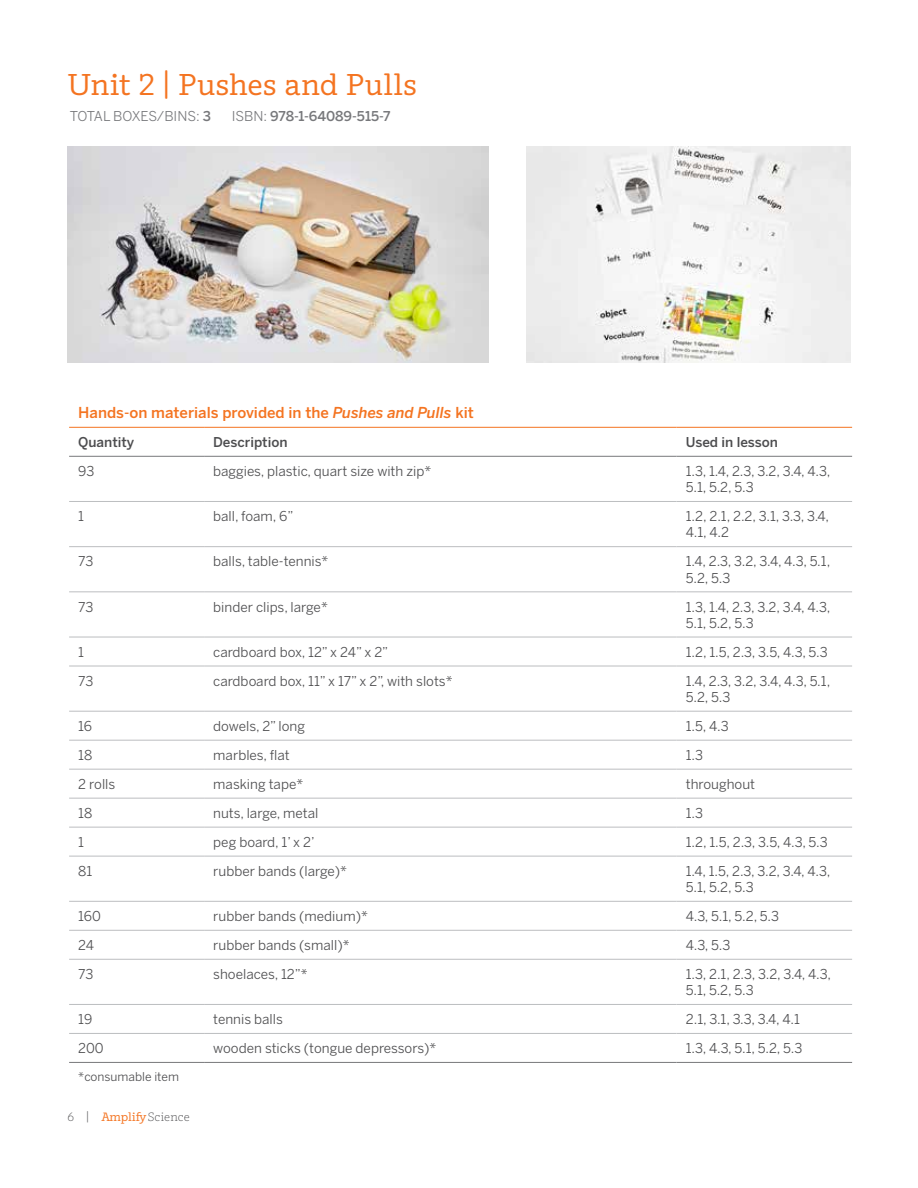
<style>
.page{position:relative;width:918px;height:1188px;background:#fff}
.page>*{position:absolute;margin:0;border:0;box-sizing:border-box;transform-origin:0 0}
.t1{font:30px "Amplify";letter-spacing:.005em;color:#f47421}
.t2{font:500 15px "Benton Sans";color:#f47421}
.t3{font:13.5px/16.2px "Benton Sans";color:#4d4d4f}
.t4{font:500 13.5px "Benton Sans";color:#4d4d4f}
.t5{font:500 13.5px "Benton Sans";color:#77787b}
.t6{font:13.5px "Benton Sans";letter-spacing:-.005em;color:#77787b}
.t7{font:12px "Benton Sans";color:#4d4d4f}
.t8{font:300 12px "Amplify";letter-spacing:.015em;color:#4d4d4f}
.s1{font-weight:500}
.s2{font-weight:400}
.s3{font-style:italic}
.s4{color:#f47421}
</style>
<div class="page">
<hr style="left:69px;top:592px;width:135px;height:1px;background:#bcbec0">
<hr style="left:204px;top:592px;width:473px;height:1px;background:#bcbec0">
<hr style="left:677px;top:592px;width:175px;height:1px;background:#bcbec0">
<hr style="left:69px;top:637px;width:135px;height:1px;background:#bcbec0">
<hr style="left:204px;top:637px;width:473px;height:1px;background:#bcbec0">
<hr style="left:677px;top:637px;width:175px;height:1px;background:#bcbec0">
<hr style="left:69px;top:666px;width:135px;height:1px;background:#bcbec0">
<hr style="left:204px;top:666px;width:473px;height:1px;background:#bcbec0">
<hr style="left:677px;top:666px;width:175px;height:1px;background:#bcbec0">
<hr style="left:69px;top:711px;width:135px;height:1px;background:#bcbec0">
<hr style="left:204px;top:711px;width:473px;height:1px;background:#bcbec0">
<hr style="left:677px;top:711px;width:175px;height:1px;background:#bcbec0">
<hr style="left:69px;top:740px;width:135px;height:1px;background:#bcbec0">
<hr style="left:204px;top:740px;width:473px;height:1px;background:#bcbec0">
<hr style="left:677px;top:740px;width:175px;height:1px;background:#bcbec0">
<hr style="left:69px;top:769px;width:135px;height:1px;background:#bcbec0">
<hr style="left:204px;top:769px;width:473px;height:1px;background:#bcbec0">
<hr style="left:677px;top:769px;width:175px;height:1px;background:#bcbec0">
<hr style="left:69px;top:798px;width:135px;height:1px;background:#bcbec0">
<hr style="left:204px;top:798px;width:473px;height:1px;background:#bcbec0">
<hr style="left:677px;top:798px;width:175px;height:1px;background:#bcbec0">
<hr style="left:69px;top:827px;width:135px;height:1px;background:#bcbec0">
<hr style="left:204px;top:827px;width:473px;height:1px;background:#bcbec0">
<hr style="left:677px;top:827px;width:175px;height:1px;background:#bcbec0">
<hr style="left:69px;top:856px;width:135px;height:1px;background:#bcbec0">
<hr style="left:204px;top:856px;width:473px;height:1px;background:#bcbec0">
<hr style="left:677px;top:856px;width:175px;height:1px;background:#bcbec0">
<hr style="left:69px;top:901px;width:135px;height:1px;background:#bcbec0">
<hr style="left:204px;top:901px;width:473px;height:1px;background:#bcbec0">
<hr style="left:677px;top:901px;width:175px;height:1px;background:#bcbec0">
<hr style="left:69px;top:930px;width:135px;height:1px;background:#bcbec0">
<hr style="left:204px;top:930px;width:473px;height:1px;background:#bcbec0">
<hr style="left:677px;top:930px;width:175px;height:1px;background:#bcbec0">
<hr style="left:69px;top:959px;width:135px;height:1px;background:#bcbec0">
<hr style="left:204px;top:959px;width:473px;height:1px;background:#bcbec0">
<hr style="left:677px;top:959px;width:175px;height:1px;background:#bcbec0">
<hr style="left:69px;top:1004px;width:135px;height:1px;background:#bcbec0">
<hr style="left:204px;top:1004px;width:473px;height:1px;background:#bcbec0">
<hr style="left:677px;top:1004px;width:175px;height:1px;background:#bcbec0">
<hr style="left:69px;top:1033px;width:135px;height:1px;background:#bcbec0">
<hr style="left:204px;top:1033px;width:473px;height:1px;background:#bcbec0">
<hr style="left:677px;top:1033px;width:175px;height:1px;background:#bcbec0">
<hr style="left:69px;top:456px;width:135px;height:1px;background:#77787b">
<hr style="left:204px;top:456px;width:473px;height:1px;background:#77787b">
<hr style="left:677px;top:456px;width:175px;height:1px;background:#77787b">
<hr style="left:69px;top:427px;width:135px;height:1px;background:#f47421">
<hr style="left:204px;top:427px;width:473px;height:1px;background:#f47421">
<hr style="left:677px;top:427px;width:175px;height:1px;background:#f47421">
<hr style="left:69px;top:501px;width:135px;height:1px;background:#bcbec0">
<hr style="left:204px;top:501px;width:473px;height:1px;background:#bcbec0">
<hr style="left:677px;top:501px;width:175px;height:1px;background:#bcbec0">
<hr style="left:69px;top:546px;width:135px;height:1px;background:#bcbec0">
<hr style="left:204px;top:546px;width:473px;height:1px;background:#bcbec0">
<hr style="left:677px;top:546px;width:175px;height:1px;background:#bcbec0">
<hr style="left:69px;top:1062px;width:135px;height:1px;background:#77787b">
<hr style="left:204px;top:1062px;width:473px;height:1px;background:#77787b">
<hr style="left:677px;top:1062px;width:175px;height:1px;background:#77787b">
<img style="left:68px;top:146px;width:421px;height:216px">
<img style="left:527px;top:146px;width:324px;height:216px">
<h1 class="t1" style="left:68px;top:65px;width:351px">Unit 2 | Pushes and Pulls</h1>
<p class="t6" style="left:70px;top:108px;width:143px">TOTAL BOXES/BINS: <span class="s1">3</span></p>
<p class="t5" style="left:232px;top:107px;width:160px"><span class="s2">ISBN:</span> 978-1-64089-515-7</p>
<p class="t2" style="left:78px;top:403px;width:397px">Hands-on materials provided in the <span class="s3">Pushes and Pulls</span> kit</p>
<p class="t4" style="left:78px;top:434px;width:57px">Quantity</p>
<p class="t4" style="left:213px;top:434px;width:76px">Description</p>
<p class="t4" style="left:686px;top:434px;width:94px">Used in lesson</p>
<p class="t3" style="left:78px;top:463px;width:18px">93</p>
<p class="t3" style="left:213px;top:463px;width:220px">baggies, plastic, quart size with zip*</p>
<p class="t3" style="left:686px;top:463px;width:146px">1.3, 1.4, 2.3, 3.2, 3.4, 4.3,<br>5.1, 5.2, 5.3</p>
<p class="t3" style="left:78px;top:508px;width:7px">1</p>
<p class="t3" style="left:213px;top:508px;width:82px">ball, foam, 6”</p>
<p class="t3" style="left:686px;top:508px;width:145px">1.2, 2.1, 2.2, 3.1, 3.3, 3.4,<br>4.1, 4.2</p>
<p class="t3" style="left:78px;top:553px;width:17px">73</p>
<p class="t3" style="left:213px;top:553px;width:117px">balls, table-tennis*</p>
<p class="t3" style="left:686px;top:553px;width:146px">1.4, 2.3, 3.2, 3.4, 4.3, 5.1,<br>5.2, 5.3</p>
<p class="t3" style="left:78px;top:599px;width:17px">73</p>
<p class="t3" style="left:213px;top:599px;width:116px">binder clips, large*</p>
<p class="t3" style="left:686px;top:599px;width:146px">1.3, 1.4, 2.3, 3.2, 3.4, 4.3,<br>5.1, 5.2, 5.3</p>
<p class="t3" style="left:78px;top:644px;width:7px">1</p>
<p class="t3" style="left:213px;top:644px;width:177px">cardboard box, 12” x 24” x 2”</p>
<p class="t3" style="left:686px;top:644px;width:144px">1.2, 1.5, 2.3, 3.5, 4.3, 5.3</p>
<p class="t3" style="left:78px;top:673px;width:17px">73</p>
<p class="t3" style="left:213px;top:673px;width:241px">cardboard box, 11” x 17” x 2”, with slots*</p>
<p class="t3" style="left:686px;top:673px;width:146px">1.4, 2.3, 3.2, 3.4, 4.3, 5.1,<br>5.2, 5.3</p>
<p class="t3" style="left:78px;top:718px;width:15px">16</p>
<p class="t3" style="left:213px;top:718px;width:93px">dowels, 2” long</p>
<p class="t3" style="left:686px;top:718px;width:44px">1.5, 4.3</p>
<p class="t3" style="left:78px;top:747px;width:16px">18</p>
<p class="t3" style="left:213px;top:747px;width:78px">marbles, flat</p>
<p class="t3" style="left:686px;top:747px;width:19px">1.3</p>
<p class="t3" style="left:78px;top:776px;width:39px">2 rolls</p>
<p class="t3" style="left:213px;top:776px;width:91px">masking tape*</p>
<p class="t3" style="left:686px;top:776px;width:71px">throughout</p>
<p class="t3" style="left:78px;top:805px;width:16px">18</p>
<p class="t3" style="left:213px;top:805px;width:107px">nuts, large, metal</p>
<p class="t3" style="left:686px;top:805px;width:19px">1.3</p>
<p class="t3" style="left:78px;top:834px;width:7px">1</p>
<p class="t3" style="left:213px;top:834px;width:103px">peg board, 1’ x 2’</p>
<p class="t3" style="left:686px;top:834px;width:144px">1.2, 1.5, 2.3, 3.5, 4.3, 5.3</p>
<p class="t3" style="left:78px;top:863px;width:16px">81</p>
<p class="t3" style="left:213px;top:863px;width:135px">rubber bands (large)*</p>
<p class="t3" style="left:686px;top:863px;width:146px">1.4, 1.5, 2.3, 3.2, 3.4, 4.3,<br>5.1, 5.2, 5.3</p>
<p class="t3" style="left:78px;top:908px;width:24px">160</p>
<p class="t3" style="left:213px;top:908px;width:156px">rubber bands (medium)*</p>
<p class="t3" style="left:686px;top:908px;width:95px">4.3, 5.1, 5.2, 5.3</p>
<p class="t3" style="left:78px;top:937px;width:17px">24</p>
<p class="t3" style="left:213px;top:937px;width:138px">rubber bands (small)*</p>
<p class="t3" style="left:686px;top:937px;width:46px">4.3, 5.3</p>
<p class="t3" style="left:78px;top:966px;width:17px">73</p>
<p class="t3" style="left:213px;top:966px;width:96px">shoelaces, 12”*</p>
<p class="t3" style="left:686px;top:966px;width:147px">1.3, 2.1, 2.3, 3.2, 3.4, 4.3,<br>5.1, 5.2, 5.3</p>
<p class="t3" style="left:78px;top:1011px;width:16px">19</p>
<p class="t3" style="left:213px;top:1011px;width:71px">tennis balls</p>
<p class="t3" style="left:686px;top:1011px;width:116px">2.1, 3.1, 3.3, 3.4, 4.1</p>
<p class="t3" style="left:78px;top:1040px;width:27px">200</p>
<p class="t3" style="left:213px;top:1040px;width:224px">wooden sticks (tongue depressors)*</p>
<p class="t3" style="left:686px;top:1040px;width:118px">1.3, 4.3, 5.1, 5.2, 5.3</p>
<p class="t7" style="left:78px;top:1070px;width:102px">*consumable item</p>
<p class="t8" style="left:68px;top:1109px;width:124px">6 | <span class="s4">(logo}</span>Science</p>
</div>
